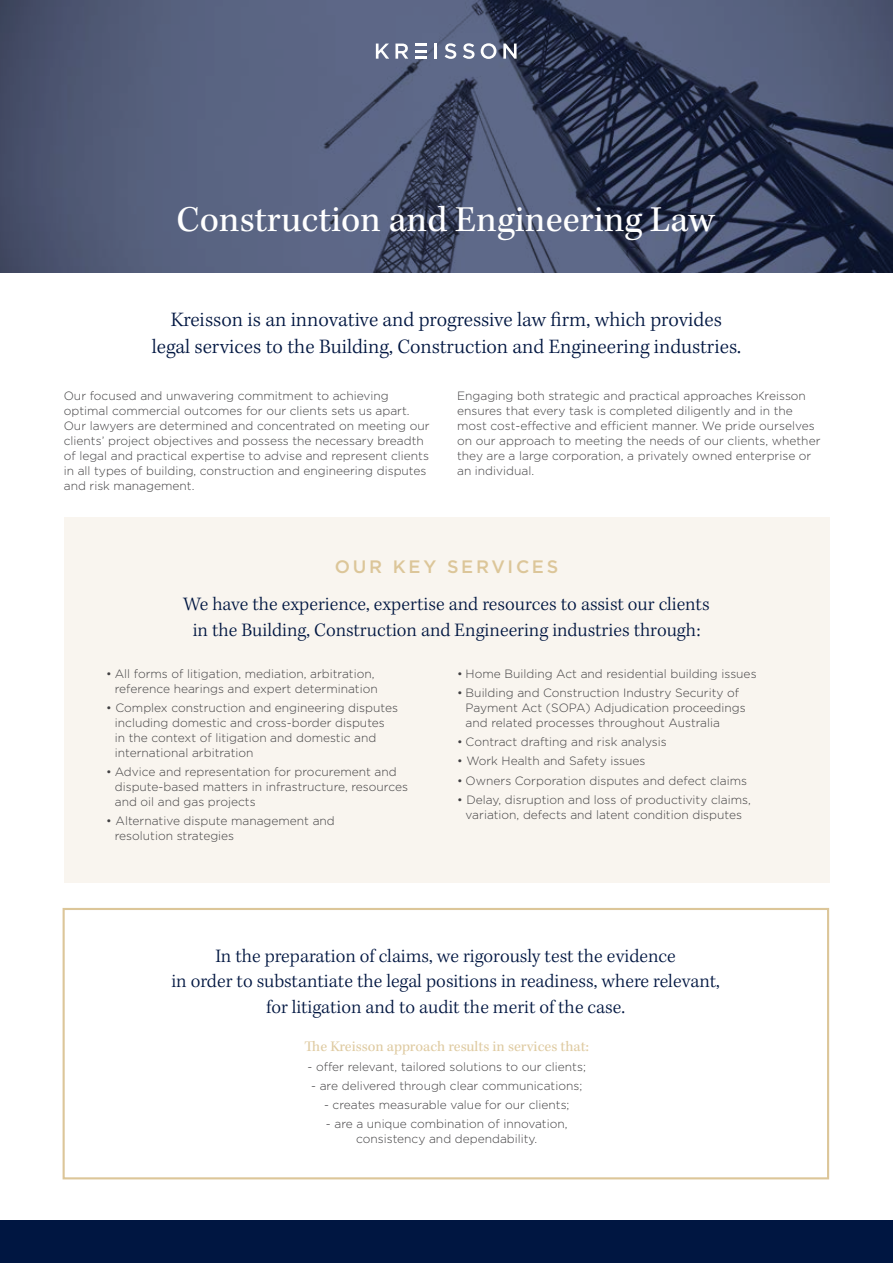
<style>
.page{position:relative;width:893px;height:1263px;background:#fff}
.page>*{position:absolute;margin:0;border:0;box-sizing:border-box;transform-origin:0 0}
.t1{font:37.5px "Kepler Std";color:#fff}
.t2{font:300 21px/27px "Kepler Std";color:#001641;text-align:center}
.t3{font:300 19.5px/25.5px "Kepler Std";color:#001641;text-align:center}
.t4{font:500 18px "Gotham";letter-spacing:.15em;color:#dcc699}
.t5{font:15px "Kepler Std";color:#dfcba2}
.t6{font:300 12px/15px "Gotham";color:#414042}
</style>
<div class="page">
<img style="left:0;top:0;width:893px;height:273px">
<svg style="left:376px;top:44px;width:13px;height:15px"></svg>
<svg style="left:395px;top:44px;width:13px;height:15px"></svg>
<svg style="left:435px;top:44px;width:2px;height:15px"></svg>
<svg style="left:445px;top:43px;width:11px;height:16px"></svg>
<svg style="left:463px;top:43px;width:11px;height:16px"></svg>
<svg style="left:481px;top:43px;width:15px;height:16px"></svg>
<svg style="left:503px;top:44px;width:14px;height:15px"></svg>
<svg style="left:415px;top:44px;width:11px;height:15px"></svg>
<div style="left:0;top:1220px;width:893px;height:43px;background:#001641"></div>
<div style="left:64px;top:517px;width:766px;height:365px;background:#f9f5ef"></div>
<div style="left:63px;top:908px;width:766px;height:271px;border:2px solid #dcc699"></div>
<h1 class="t1" style="left:177px;top:198px;width:539px">Construction and Engineering Law</h1>
<h2 class="t2" style="left:152px;top:307px;width:591px">Kreisson is an innovative and progressive law firm, which provides legal services to the Building, Construction and Engineering industries.</h2>
<p class="t6" style="left:64px;top:388px;width:367px">Our focused and unwavering commitment to achieving optimal commercial outcomes for our clients sets us apart.<br>Our lawyers are determined and concentrated on meeting our clients’ project objectives and possess the necessary breadth of legal and practical expertise to advise and represent clients in all types of building, construction and engineering disputes and risk management.</p>
<p class="t6" style="left:457px;top:388px;width:365px">Engaging both strategic and practical approaches Kreisson ensures that every task is completed diligently and in the most cost-effective and efficient manner. We pride ourselves on our approach to meeting the needs of our clients, whether they are a large corporation, a privately owned enterprise or an individual.</p>
<h3 class="t4" style="left:335px;top:556px;width:225px">OUR KEY SERVICES</h3>
<h3 class="t3" style="left:183px;top:592px;width:528px">We have the experience, expertise and resources to assist our clients in the Building, Construction and Engineering industries through:</h3>
<p class="t6" style="left:106px;top:666px;width:273px;text-align:right">• All forms of litigation, mediation, arbitration, reference hearings and expert determination</p>
<p class="t6" style="left:115px;top:700px;width:285px;text-indent:-9px">• Complex construction and engineering disputes including domestic and cross-border disputes in the context of litigation and domestic and international arbitration</p>
<p class="t6" style="left:115px;top:764px;width:295px;text-indent:-9px">• Advice and representation for procurement and dispute-based matters in infrastructure, resources and oil and gas projects</p>
<p class="t6" style="left:115px;top:813px;width:222px;text-indent:-9px">• Alternative dispute management and resolution strategies</p>
<p class="t6" style="left:457px;top:666px;width:301px">• Home Building Act and residential building issues</p>
<p class="t6" style="left:466px;top:685px;width:282px;text-indent:-9px">• Building and Construction Industry Security of<br>Payment Act (SOPA) Adjudication proceedings and related processes throughout Australia</p>
<p class="t6" style="left:457px;top:734px;width:211px">• Contract drafting and risk analysis</p>
<p class="t6" style="left:457px;top:753px;width:190px">• Work Health and Safety issues</p>
<p class="t6" style="left:457px;top:773px;width:291px">• Owners Corporation disputes and defect claims</p>
<p class="t6" style="left:457px;top:792px;width:295px;text-align:center">• Delay, disruption and loss of productivity claims, variation, defects and latent condition disputes</p>
<h3 class="t3" style="left:171px;top:944px;width:550px">In the preparation of claims, we rigorously test the evidence<br>in order to substantiate the legal positions in readiness, where relevant, for litigation and to audit the merit of the case.</h3>
<p class="t5" style="left:305px;top:1038px;width:286px">The Kreisson approach results in services that:</p>
<p class="t6" style="left:308px;top:1058px;width:280px">- offer relevant, tailored solutions to our clients;</p>
<p class="t6" style="left:311px;top:1078px;width:272px">- are delivered through clear communications;</p>
<p class="t6" style="left:324px;top:1097px;width:247px">- creates measurable value for our clients;</p>
<p class="t6" style="left:326px;top:1116px;width:243px;text-align:center">- are a unique combination of innovation, consistency and dependability.</p>
</div>
